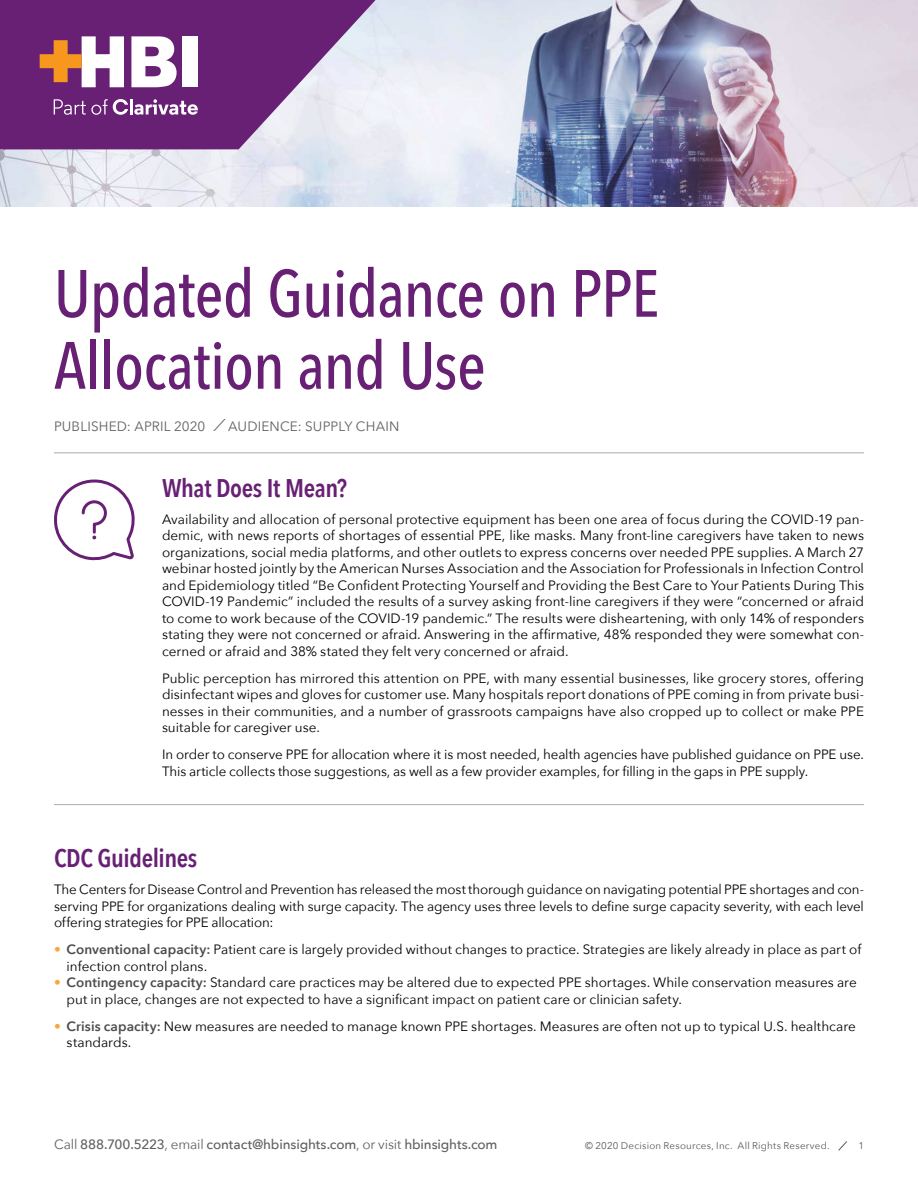
<style>
.page{position:relative;width:918px;height:1188px;background:#fff}
.page>*{position:absolute;margin:0;border:0;box-sizing:border-box;transform-origin:0 0}
.t1{font:500 66px/72px "Avenir Next Condensed";letter-spacing:-.015em;color:#682075}
.t2{font:600 25.5px "Avenir Next Condensed";letter-spacing:-.015em;color:#682075}
.t3{font:13.5px/16.5px "Avenir Next";letter-spacing:-.005em;color:#000}
.t4{font:500 13.5px "Avenir Next";letter-spacing:-.01em;color:#5f6062}
.t5{font:13.5px "Avenir Next";letter-spacing:.01em;color:#5f6062}
.t6{font:9.75px "Avenir Next";letter-spacing:.025em;color:#58595b}
.s1{font-weight:600;color:#faa53f}
.s2{font-weight:600;color:#4d4d4f}
.s3{font-weight:400}
</style>
<div class="page">
<svg style="left:838px;top:1141px;width:9px;height:10px"></svg>
<img style="left:0;top:0;width:918px;height:207px">
<svg style="left:0;top:0;width:376px;height:149px;background:#844d91"></svg>
<svg style="left:131px;top:36px;width:46px;height:51px"></svg>
<div style="left:182px;top:36px;width:16px;height:51px;background:#fff"></div>
<svg style="left:40px;top:36px;width:84px;height:51px"></svg>
<svg style="left:54px;top:99px;width:74px;height:16px"></svg>
<hr style="left:130px;top:99px;width:3px;height:15px;background:#fff">
<svg style="left:134px;top:99px;width:64px;height:16px"></svg>
<hr style="left:54px;top:452px;width:810px;height:1px;background:#aaacaf">
<hr style="left:54px;top:804px;width:810px;height:1px;background:#aaacaf">
<svg style="left:54px;top:479px;width:81px;height:82px"></svg>
<h1 class="t1" style="left:54px;top:257px;width:607px">Updated Guidance on PPE<br>Allocation and Use</h1>
<p class="t5" style="left:54px;top:415px;width:347px">PUBLISHED: APRIL 2020 <sup>|</sup>AUDIENCE: SUPPLY CHAIN</p>
<h2 class="t2" style="left:162px;top:466px;width:187px">What Does It Mean?</h2>
<p class="t3" style="left:162px;top:510px;width:704px;text-align:justify">Availability and allocation of personal protective equipment has been one area of focus during the COVID-19 pan&shy;demic, with news reports of shortages of essential PPE, like masks. Many front-line caregivers have taken to news organizations, social media platforms, and other outlets to express concerns over needed PPE supplies. A March 27 webinar hosted jointly by the American Nurses Association and the Association for Professionals in Infection Control and Epidemiology titled “Be Confident Protecting Yourself and Providing the Best Care to Your Patients During This COVID-19 Pandemic” included the results of a survey asking front-line caregivers if they were “concerned or afraid to come to work because of the COVID-19 pandemic.” The results were disheartening, with only 14% of responders stating they were not concerned or afraid. Answering in the affirmative, 48% responded they were somewhat con&shy;cerned or afraid and 38% stated they felt very concerned or afraid.</p>
<p class="t3" style="left:162px;top:669px;width:703px;text-align:justify">Public perception has mirrored this attention on PPE, with many essential businesses, like grocery stores, offering disinfectant wipes and gloves for customer use. Many hospitals report donations of PPE coming in from private busi&shy;nesses in their communities, and a number of grassroots campaigns have also cropped up to collect or make PPE suitable for caregiver use.</p>
<p class="t3" style="left:162px;top:746px;width:703px">In order to conserve PPE for allocation where it is most needed, health agencies have published guidance on PPE use.<br>This article collects those suggestions, as well as a few provider examples, for filling in the gaps in PPE supply.</p>
<h2 class="t2" style="left:54px;top:836px;width:145px">CDC Guidelines</h2>
<p class="t3" style="left:54px;top:881px;width:812px;text-align:justify">The Centers for Disease Control and Prevention has released the most thorough guidance on navigating potential PPE shortages and con&shy;serving PPE for organizations dealing with surge capacity. The agency uses three levels to define surge capacity severity, with each level offering strategies for PPE allocation:</p>
<p class="t3" style="left:67px;top:941px;width:796px;text-indent:-13px"><span class="s1">•</span> <span class="s2">Conventional capacity:</span> Patient care is largely provided without changes to practice. Strategies are likely already in place as part of infection control plans.</p>
<p class="t3" style="left:67px;top:974px;width:792px;text-indent:-13px"><span class="s1">•</span> <span class="s2">Contingency capacity:</span> Standard care practices may be altered due to expected PPE shortages. While conservation measures are put in place, changes are not expected to have a significant impact on patient care or clinician safety.</p>
<p class="t3" style="left:67px;top:1017px;width:791px;text-indent:-13px"><span class="s1">•</span> <span class="s2">Crisis capacity:</span> New measures are needed to manage known PPE shortages. Measures are often not up to typical U.S. healthcare standards.</p>
<p class="t4" style="left:54px;top:1133px;width:445px"><span class="s3">Call</span> 888.700.5223<span class="s3">, email</span> contact@hbinsights.com<span class="s3">, or visit</span> hbinsights.com</p>
<p class="t6" style="left:585px;top:1138px;width:246px">© 2020 Decision Resources, Inc. All Rights Reserved.</p>
<p class="t6" style="left:858px;top:1138px;width:7px">1</p>
</div>
